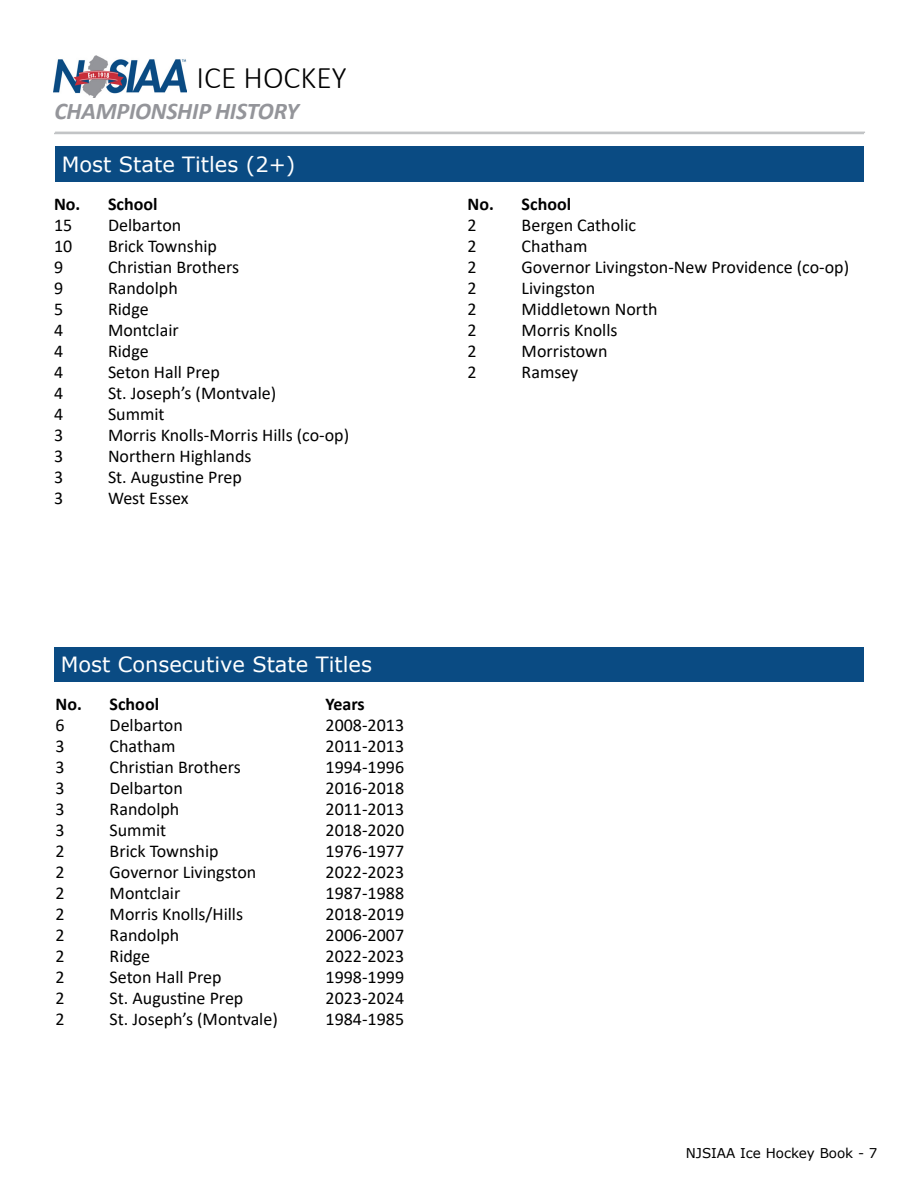
<style>
.page{position:relative;width:918px;height:1188px;background:#fff}
.page>*{position:absolute;margin:0;border:0;box-sizing:border-box;transform-origin:0 0}
.t1{font:300 31.5px "Calibri";color:#000}
.t2{font:italic 700 24px "Calibri";letter-spacing:-.01em;color:#94959a}
.t3{font:21px "Verdana";color:#fff}
.t4{font:18px "Calibri";color:#000}
.t5{font:700 18px "Calibri";color:#000}
.t6{font:13.5px "Verdana";color:#000}
</style>
<div class="page">
<img style="left:53px;top:56px;width:134px;height:42px">
<hr style="left:55px;top:132px;width:810px;height:1px;background:#c2c4c6">
<hr style="left:54px;top:133px;width:810px;height:1px;background:#c2c4c6">
<div style="left:55px;top:147px;width:809px;height:35px;background:#0a4b83"></div>
<div style="left:54px;top:647px;width:810px;height:34px;background:#0a4b83"></div>
<h1 class="t1" style="left:196px;top:58px;width:152px">ICE HOCKEY</h1>
<h2 class="t2" style="left:54px;top:94px;width:246px">CHAMPIONSHIP HISTORY</h2>
<p class="t3" style="left:62px;top:150px;width:235px">Most State Titles (2+)</p>
<p class="t5" style="left:54px;top:191px;width:105px">No. School</p>
<p class="t4" style="left:54px;top:213px;width:20px">15</p>
<p class="t4" style="left:108px;top:213px;width:75px">Delbarton</p>
<p class="t4" style="left:54px;top:234px;width:20px">10</p>
<p class="t4" style="left:108px;top:234px;width:111px">Brick Township</p>
<p class="t4" style="left:54px;top:255px;width:11px">9</p>
<p class="t4" style="left:108px;top:255px;width:133px">Christian Brothers</p>
<p class="t4" style="left:54px;top:276px;width:11px">9</p>
<p class="t4" style="left:108px;top:276px;width:71px">Randolph</p>
<p class="t4" style="left:54px;top:297px;width:11px">5</p>
<p class="t4" style="left:108px;top:297px;width:42px">Ridge</p>
<p class="t4" style="left:54px;top:318px;width:11px">4</p>
<p class="t4" style="left:108px;top:318px;width:72px">Montclair</p>
<p class="t4" style="left:54px;top:339px;width:11px">4</p>
<p class="t4" style="left:108px;top:339px;width:42px">Ridge</p>
<p class="t4" style="left:54px;top:360px;width:11px">4</p>
<p class="t4" style="left:108px;top:360px;width:113px">Seton Hall Prep</p>
<p class="t4" style="left:54px;top:381px;width:11px">4</p>
<p class="t4" style="left:108px;top:381px;width:170px">St. Joseph’s (Montvale)</p>
<p class="t4" style="left:54px;top:402px;width:11px">4</p>
<p class="t4" style="left:108px;top:402px;width:58px">Summit</p>
<p class="t4" style="left:54px;top:423px;width:11px">3</p>
<p class="t4" style="left:108px;top:423px;width:243px">Morris Knolls-Morris Hills (co-op)</p>
<p class="t4" style="left:54px;top:444px;width:11px">3</p>
<p class="t4" style="left:108px;top:444px;width:145px">Northern Highlands</p>
<p class="t4" style="left:54px;top:465px;width:11px">3</p>
<p class="t4" style="left:108px;top:465px;width:135px">St. Augustine Prep</p>
<p class="t4" style="left:54px;top:486px;width:11px">3</p>
<p class="t4" style="left:108px;top:486px;width:82px">West Essex</p>
<p class="t3" style="left:61px;top:650px;width:313px">Most Consecutive State Titles</p>
<p class="t5" style="left:56px;top:692px;width:105px">No. School</p>
<p class="t5" style="left:326px;top:692px;width:41px">Years</p>
<p class="t4" style="left:56px;top:713px;width:11px">6</p>
<p class="t4" style="left:110px;top:713px;width:75px">Delbarton</p>
<p class="t4" style="left:326px;top:713px;width:80px">2008-2013</p>
<p class="t4" style="left:56px;top:734px;width:11px">3</p>
<p class="t4" style="left:110px;top:734px;width:67px">Chatham</p>
<p class="t4" style="left:326px;top:734px;width:80px">2011-2013</p>
<p class="t4" style="left:56px;top:755px;width:11px">3</p>
<p class="t4" style="left:110px;top:755px;width:133px">Christian Brothers</p>
<p class="t4" style="left:326px;top:755px;width:80px">1994-1996</p>
<p class="t4" style="left:56px;top:776px;width:11px">3</p>
<p class="t4" style="left:110px;top:776px;width:75px">Delbarton</p>
<p class="t4" style="left:326px;top:776px;width:80px">2016-2018</p>
<p class="t4" style="left:56px;top:797px;width:11px">3</p>
<p class="t4" style="left:110px;top:797px;width:71px">Randolph</p>
<p class="t4" style="left:326px;top:797px;width:80px">2011-2013</p>
<p class="t4" style="left:56px;top:818px;width:11px">3</p>
<p class="t4" style="left:110px;top:818px;width:58px">Summit</p>
<p class="t4" style="left:326px;top:818px;width:80px">2018-2020</p>
<p class="t4" style="left:56px;top:839px;width:11px">2</p>
<p class="t4" style="left:110px;top:839px;width:111px">Brick Township</p>
<p class="t4" style="left:326px;top:839px;width:80px">1976-1977</p>
<p class="t4" style="left:56px;top:860px;width:11px">2</p>
<p class="t4" style="left:110px;top:860px;width:148px">Governor Livingston</p>
<p class="t4" style="left:326px;top:860px;width:80px">2022-2023</p>
<p class="t4" style="left:56px;top:881px;width:11px">2</p>
<p class="t4" style="left:110px;top:881px;width:72px">Montclair</p>
<p class="t4" style="left:326px;top:881px;width:80px">1987-1988</p>
<p class="t4" style="left:56px;top:902px;width:11px">2</p>
<p class="t4" style="left:110px;top:902px;width:135px">Morris Knolls/Hills</p>
<p class="t4" style="left:326px;top:902px;width:80px">2018-2019</p>
<p class="t4" style="left:56px;top:923px;width:11px">2</p>
<p class="t4" style="left:110px;top:923px;width:71px">Randolph</p>
<p class="t4" style="left:326px;top:923px;width:80px">2006-2007</p>
<p class="t4" style="left:56px;top:944px;width:11px">2</p>
<p class="t4" style="left:110px;top:944px;width:42px">Ridge</p>
<p class="t4" style="left:326px;top:944px;width:80px">2022-2023</p>
<p class="t4" style="left:56px;top:965px;width:11px">2</p>
<p class="t4" style="left:110px;top:965px;width:113px">Seton Hall Prep</p>
<p class="t4" style="left:326px;top:965px;width:80px">1998-1999</p>
<p class="t4" style="left:56px;top:986px;width:11px">2</p>
<p class="t4" style="left:110px;top:986px;width:135px">St. Augustine Prep</p>
<p class="t4" style="left:326px;top:986px;width:80px">2023-2024</p>
<p class="t4" style="left:56px;top:1007px;width:11px">2</p>
<p class="t4" style="left:110px;top:1007px;width:170px">St. Joseph’s (Montvale)</p>
<p class="t4" style="left:326px;top:1007px;width:80px">1984-1985</p>
<p class="t5" style="left:468px;top:191px;width:105px">No. School</p>
<p class="t4" style="left:468px;top:213px;width:11px">2</p>
<p class="t4" style="left:522px;top:213px;width:116px">Bergen Catholic</p>
<p class="t4" style="left:468px;top:234px;width:11px">2</p>
<p class="t4" style="left:522px;top:234px;width:67px">Chatham</p>
<p class="t4" style="left:468px;top:255px;width:11px">2</p>
<p class="t4" style="left:522px;top:255px;width:329px">Governor Livingston-New Providence (co-op)</p>
<p class="t4" style="left:468px;top:276px;width:11px">2</p>
<p class="t4" style="left:522px;top:276px;width:75px">Livingston</p>
<p class="t4" style="left:468px;top:297px;width:11px">2</p>
<p class="t4" style="left:522px;top:297px;width:137px">Middletown North</p>
<p class="t4" style="left:468px;top:318px;width:11px">2</p>
<p class="t4" style="left:522px;top:318px;width:97px">Morris Knolls</p>
<p class="t4" style="left:468px;top:339px;width:11px">2</p>
<p class="t4" style="left:522px;top:339px;width:87px">Morristown</p>
<p class="t4" style="left:468px;top:360px;width:11px">2</p>
<p class="t4" style="left:522px;top:360px;width:58px">Ramsey</p>
<p class="t6" style="left:686px;top:1144px;width:193px">NJSIAA Ice Hockey Book - 7</p>
</div>
